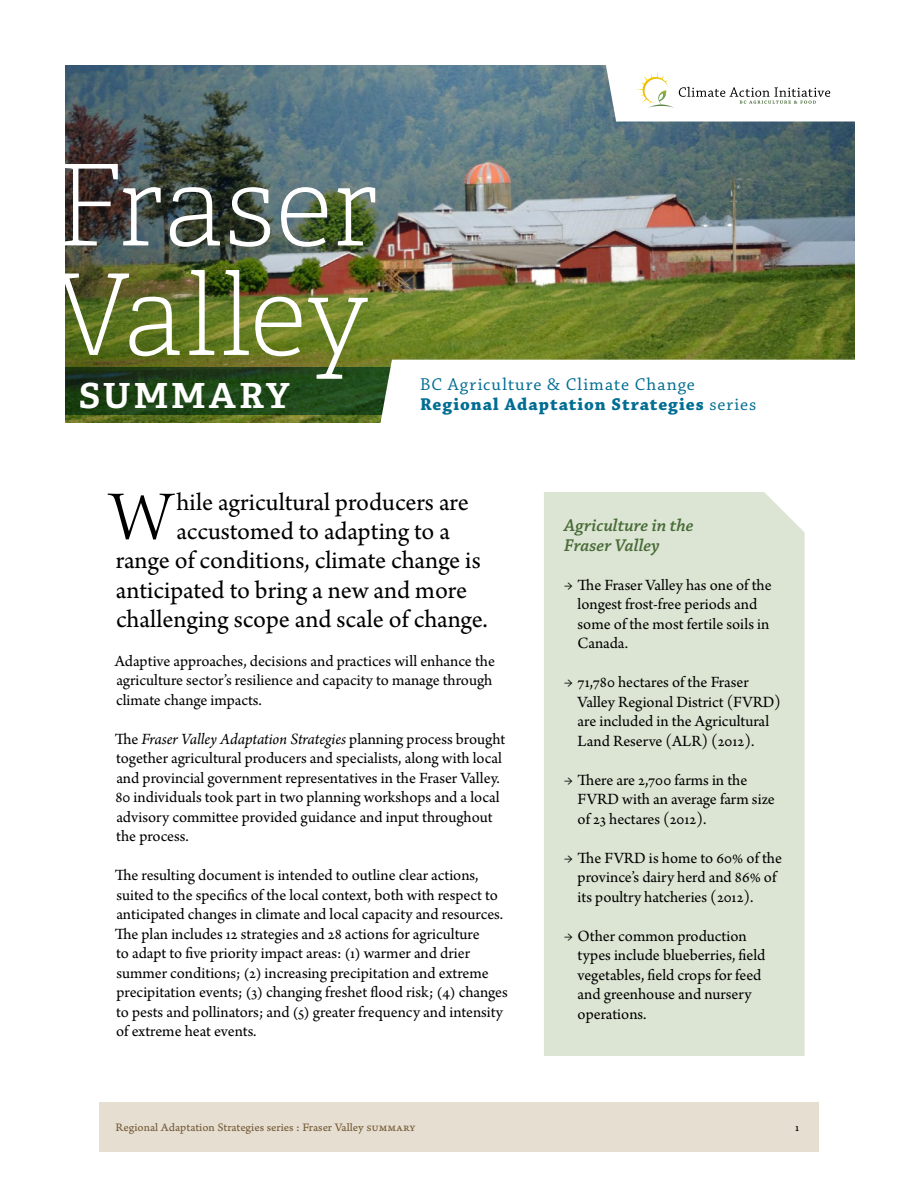
<style>
.page{position:relative;width:918px;height:1188px;background:#fff}
.page>*{position:absolute;margin:0;border:0;box-sizing:border-box;transform-origin:0 0}
.t1{font:100 112.5px "Adelle";color:#fff}
.CAI_-_large_text__su{font:73.8px "Arno Pro Light Display";color:#000}
.t2{font:600 45px "Adelle";letter-spacing:.05em;color:#fff}
.CAI_-_large_text__su-2{font:26.25px "Arno Pro";color:#000}
.t3{font:18px/19.5px "Chaparral Pro";letter-spacing:.065em;color:#006d92}
.CAI_-_call_out_box_h{font:italic 600 18px/19.5px "Chaparral Pro";color:#486b38}
.CAI_-_body{font:16.5px/19.5px "Arno Pro";color:#000}
.t4{font:12px "Arno Pro Caption";color:#765f3b}
.t5{font:12px "Arno Pro Caption";color:#000}
.s1{font-weight:700}
.s2{font-style:italic}
</style>
<div class="page">
<div style="left:99px;top:1102px;width:720px;height:50px;background:#e7ded2"></div>
<img style="left:65px;top:66px;width:789px;height:356px">
<svg style="left:605px;top:65px;width:250px;height:57px"></svg>
<svg style="left:65px;top:368px;width:313px;height:48px;background:#1e4318"></svg>
<svg style="left:378px;top:360px;width:476px;height:63px"></svg>
<div style="left:544px;top:492px;width:261px;height:564px;background:#dce5d3"></div>
<p class="t1" style="left:55px;top:128px;width:325px">Fraser</p>
<p class="t1" style="left:56px;top:238px;width:315px">Valley</p>
<p class="t2" style="left:79px;top:359px;width:212px">Summary</p>
<p class="t3" style="left:420px;top:376px;width:338px">BC Agriculture &amp; Climate Change<br><span class="s1">Regional Adaptation Strategies</span> series</p>
<p class="CAI_-_large_text__su" style="left:110px;top:477px;width:64px">W</p>
<p class="CAI_-_large_text__su-2" style="left:177px;top:487px;width:294px">hile agricultural producers are</p>
<p class="CAI_-_large_text__su-2" style="left:177px;top:516px;width:275px">accustomed to adapting to a</p>
<p class="CAI_-_large_text__su-2" style="left:116px;top:545px;width:366px">range of conditions, climate change is</p>
<p class="CAI_-_large_text__su-2" style="left:116px;top:575px;width:353px">anticipated to bring a new and more</p>
<p class="CAI_-_large_text__su-2" style="left:116px;top:604px;width:373px">challenging scope and scale of change.</p>
<p class="CAI_-_body" style="left:115px;top:652px;width:382px">Adaptive approaches, decisions and practices will enhance the agriculture sector’s resilience and capacity to manage through climate change impacts.</p>
<p class="CAI_-_body" style="left:115px;top:730px;width:392px">The <span class="s2">Fraser Valley Adaptation Strategies</span> planning process brought together agricultural producers and specialists, along with local and provincial government representatives in the Fraser Valley.<br>80 individuals took part in two planning workshops and a local advisory committee provided guidance and input throughout the process.</p>
<p class="CAI_-_body" style="left:115px;top:866px;width:395px">The resulting document is intended to outline clear actions, suited to the specifics of the local context, both with respect to anticipated changes in climate and local capacity and resources.<br>The plan includes 12 strategies and 28 actions for agriculture<br>to adapt to five priority impact areas: (1) warmer and drier summer conditions; (2) increasing precipitation and extreme precipitation events; (3) changing freshet flood risk; (4) changes to pests and pollinators; and (5) greater frequency and intensity of extreme heat events.</p>
<p class="CAI_-_call_out_box_h" style="left:564px;top:516px;width:131px">Agriculture in the<br>Fraser Valley</p>
<p class="CAI_-_body" style="left:578px;top:576px;width:196px;text-indent:-14px">→ The Fraser Valley has one of the longest frost-free periods and some of the most fertile soils in<br>Canada.</p>
<p class="CAI_-_body" style="left:578px;top:673px;width:205px;text-indent:-14px">→ 71,780 hectares of the Fraser<br>Valley Regional District (FVRD) are included in the Agricultural<br>Land Reserve (ALR) (2012).</p>
<p class="CAI_-_body" style="left:578px;top:771px;width:199px;text-indent:-14px">→ There are 2,700 farms in the<br>FVRD with an average farm size of 23 hectares (2012).</p>
<p class="CAI_-_body" style="left:578px;top:849px;width:206px;text-indent:-14px">→ The FVRD is home to 60% of the province’s dairy herd and 86% of its poultry hatcheries (2012).</p>
<p class="CAI_-_body" style="left:578px;top:927px;width:189px;text-indent:-14px">→ Other common production types include blueberries, field vegetables, field crops for feed and greenhouse and nursery operations.</p>
<p class="t4" style="left:116px;top:1121px;width:302px">Regional Adaptation Strategies series : Fraser Valley summary</p>
<p class="t5" style="left:795px;top:1121px;width:6px">1</p>
</div>
